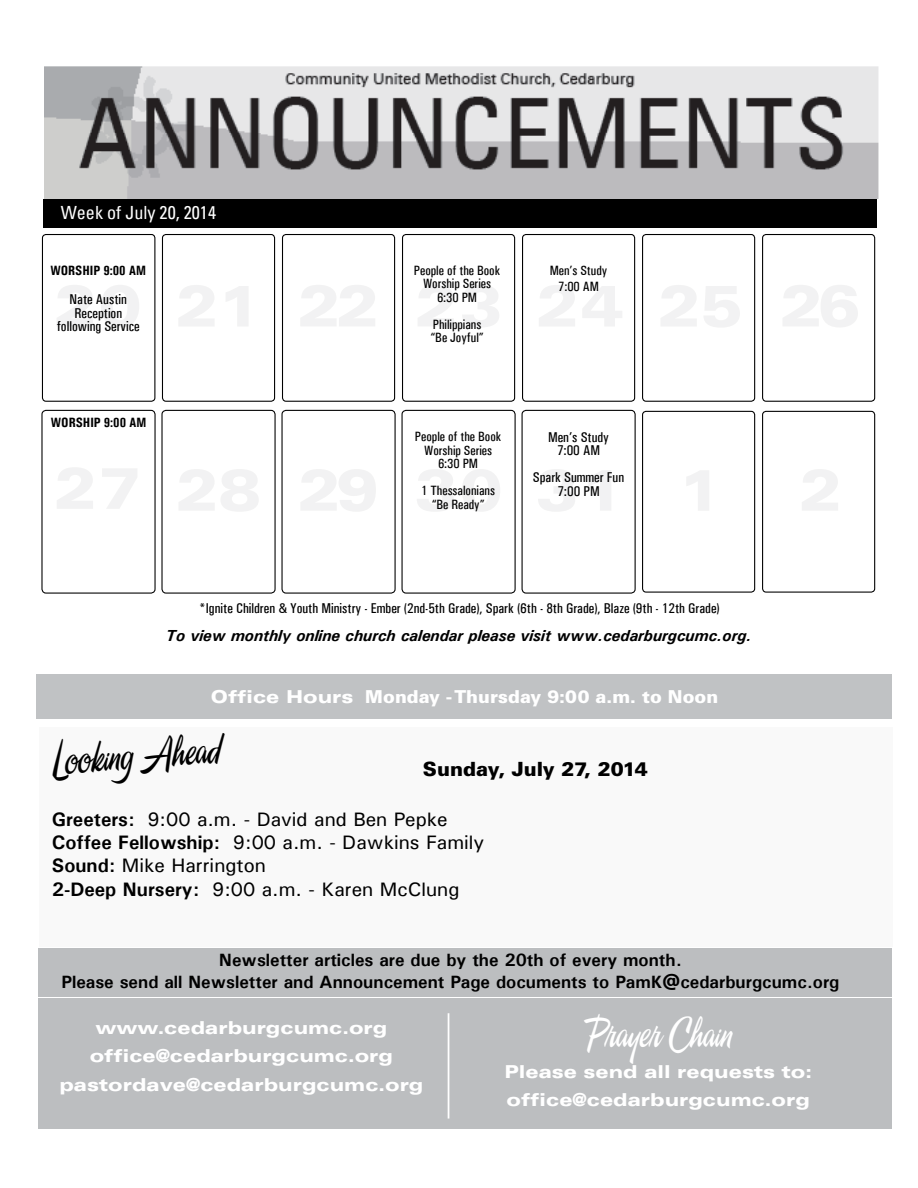
<style>
.page{position:relative;width:918px;height:1188px;background:#fff}
.page>*{position:absolute;margin:0;border:0;box-sizing:border-box;transform-origin:0 0}
.t1{font:42.75px "A&S Signwriter";color:#000}
.t2{font:42.75px "A&S Signwriter";color:#fff}
.t3{font:900 19.65px "Univers LT Std";color:#000}
.t4{font:500 19.5px/23.4px "Univers";color:#000}
.t5{font:condensed 18.15px "Univers";color:#fff}
.t6{font:900 expanded 17.85px/28.5px "Univers LT Std";color:#fff;text-align:center}
.t7{font:700 17.85px/21.3px "Univers";color:#000;text-align:center}
.t8{font:900 17.85px "Univers LT Std";color:#fff}
.t9{font:italic 700 16.05px "Univers";color:#000}
.t10{font:500 condensed 14.25px/13.5px "Univers";color:#000;text-align:center}
.t11{font:500 condensed 13.5px/13.5px "Univers";color:#000;text-align:center}
.t12{font:700 condensed 13.5px "Univers";color:#000}
.s1{font-stretch:expanded}
.s2{font-weight:700}
</style>
<div class="page">
<div style="left:41px;top:410px;width:115px;height:184px;border:1px solid #000;border-radius:4px"></div>
<div style="left:281px;top:410px;width:115px;height:184px;border:1px solid #000;border-radius:4px"></div>
<div style="left:762px;top:411px;width:113px;height:182px;border:1px solid #000;border-radius:4px"></div>
<div style="left:642px;top:411px;width:113px;height:182px;border:1px solid #000;border-radius:4px"></div>
<div style="left:402px;top:410px;width:114px;height:184px;border:1px solid #000;border-radius:4px"></div>
<div style="left:161px;top:410px;width:115px;height:184px;border:1px solid #000;border-radius:4px"></div>
<div style="left:522px;top:410px;width:114px;height:184px;border:1px solid #000;border-radius:4px"></div>
<div style="left:39px;top:727px;width:853px;height:219px;background:#f9f9f9"></div>
<div style="left:43px;top:199px;width:834px;height:28px;background:#000"></div>
<div style="left:36px;top:674px;width:856px;height:45px;background:#c0c2c4"></div>
<div style="left:402px;top:234px;width:113px;height:168px;border:1px solid #000;border-radius:4px"></div>
<div style="left:42px;top:234px;width:113px;height:168px;border:1px solid #000;border-radius:4px"></div>
<div style="left:162px;top:234px;width:113px;height:168px;border:1px solid #000;border-radius:4px"></div>
<div style="left:522px;top:234px;width:113px;height:168px;border:1px solid #000;border-radius:4px"></div>
<div style="left:282px;top:234px;width:113px;height:168px;border:1px solid #000;border-radius:4px"></div>
<div style="left:642px;top:234px;width:113px;height:168px;border:1px solid #000;border-radius:4px"></div>
<div style="left:762px;top:234px;width:113px;height:168px;border:1px solid #000;border-radius:4px"></div>
<div style="left:39px;top:998px;width:853px;height:131px;background:#bcbec0"></div>
<hr style="left:448px;top:1013px;width:1px;height:106px;background:#fff">
<div style="left:39px;top:948px;width:853px;height:49px;background:#bcbec0"></div>
<img style="left:45px;top:66px;width:834px;height:133px">
<p class="t5" style="left:61px;top:201px;width:157px">Week of July 20, 2014</p>
<p class="t12" style="left:50px;top:262px;width:97px">WORSHIP 9:00 AM</p>
<p class="t10" style="left:57px;top:293px;width:85px">Nate Austin<br>Reception following Service</p>
<p class="t12" style="left:51px;top:414px;width:97px">WORSHIP 9:00 AM</p>
<p class="t11" style="left:414px;top:263px;width:88px">People of the Book<br>Worship Series<br>6:30 PM</p>
<p class="t11" style="left:431px;top:317px;width:55px;text-align:left">Philippians “Be Joyful”</p>
<p class="t11" style="left:550px;top:262px;width:59px;line-height:16px">Men’s Study<br>7:00 AM</p>
<p class="t11" style="left:415px;top:430px;width:88px">People of the Book<br>Worship Series<br>6:30 PM</p>
<p class="t11" style="left:421px;top:484px;width:75px">1 Thessalonians “Be Ready”</p>
<p class="t10" style="left:548px;top:430px;width:62px">Men’s Study<br>7:00 AM</p>
<p class="t10" style="left:533px;top:471px;width:93px">Spark Summer Fun<br>7:00 PM</p>
<p class="t10" style="left:199px;top:601px;width:522px">*Ignite Children &amp; Youth Ministry - Ember (2nd-5th Grade), Spark (6th - 8th Grade), Blaze (9th - 12th Grade)</p>
<p class="t9" style="left:166px;top:626px;width:587px">To view monthly online church calendar please visit www.cedarburgcumc.org.</p>
<p class="t8" style="left:211px;top:685px;width:509px"><span class="s1">Office Hours</span> Monday - Thursday 9:00 a.m. to Noon</p>
<h1 class="t1" style="left:50px;top:740px;width:169px;rotate:-4deg">Looking Ahead</h1>
<h3 class="t4" style="left:52px;top:807px;width:434px"><span class="s2">Greeters:</span> 9:00 a.m. - David and Ben Pepke <span class="s2">Coffee Fellowship:</span> 9:00 a.m. - Dawkins Family <span class="s2">Sound:</span> Mike Harrington<br><span class="s2">2-Deep Nursery:</span> 9:00 a.m. - Karen McClung</h3>
<h2 class="t3" style="left:423px;top:756px;width:227px">Sunday, July 27, 2014</h2>
<p class="t7" style="left:62px;top:949px;width:779px">Newsletter articles are due by the 20th of every month.<br>Please send all Newsletter and Announcement Page documents to PamK@cedarburgcumc.org</p>
<p class="t6" style="left:59px;top:1013px;width:366px">www.cedarburgcumc.org office@cedarburgcumc.org pastordave@cedarburgcumc.org</p>
<h1 class="t2" style="left:585px;top:1012px;width:148px">Prayer Chain</h1>
<p class="t6" style="left:504px;top:1057px;width:309px;text-align:left">Please send all requests to: office@cedarburgcumc.org</p>
</div>
